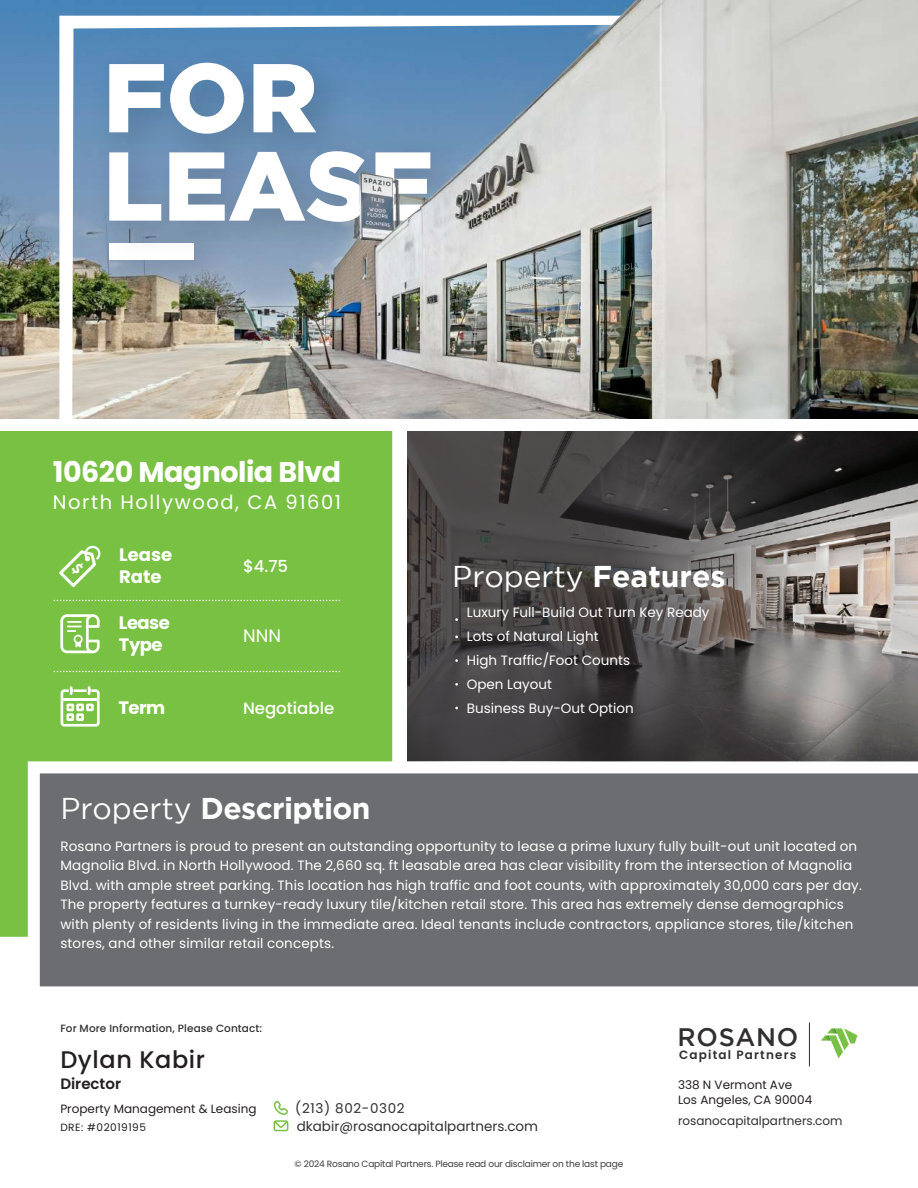
<style>
.page{position:relative;width:918px;height:1188px;background:#fff}
.page>*{position:absolute;margin:0;border:0;box-sizing:border-box;transform-origin:0 0}
.t1{font:900 97.5px/88.3px "Gotham";color:#fff}
.t2{font:700 30px "Gotham";letter-spacing:-.02em;color:#fff}
.t3{font:30px "Gotham";color:#fff}
.t4{font:700 28.5px "Poppins";letter-spacing:-.015em;color:#fff}
.t5{font:500 25.2px "Gotham";letter-spacing:.03em;color:#312f30}
.t6{font:500 24px "Poppins";letter-spacing:.025em;color:#231f20}
.t7{font:19.5px "Poppins";letter-spacing:.08em;color:#fff}
.t8{font:700 18px/21.6px "Poppins";letter-spacing:-.03em;color:#fff}
.t9{font:700 18px/21.6px "Poppins";color:#fff}
.t10{font:18px "Poppins";color:#fff}
.t11{font:500 16.5px "Poppins";color:#fff}
.t12{font:600 15px "Poppins";color:#231f20}
.t13{font:13.5px/19.5px "Poppins";letter-spacing:.01em;color:#fff}
.t14{font:13.5px/18px "Poppins";color:#312f30}
.t15{font:12px/15px "Poppins";color:#231f20}
.t16{font:12px "Poppins";color:#312f30}
.t17{font:600 12px "Poppins";letter-spacing:.1em;color:#312f30}
.t18{font:500 10.5px "Poppins";letter-spacing:.01em;color:#312f30}
.t19{font:10.5px "Poppins";letter-spacing:.05em;color:#231f20}
.t20{font:9px "Poppins";letter-spacing:-.02em;color:#3e3e3f}
.s1{font-weight:700}
.s2{font-weight:400}
</style>
<div class="page">
<img style="left:0;top:0;width:918px;height:418px">
<div style="left:0;top:431px;width:392px;height:506px;background:#79c142"></div>
<img style="left:59px;top:16px;width:562px;height:403px">
<img style="left:828px;top:431px;width:90px;height:330px">
<svg style="left:407px;top:431px;width:421px;height:330px;background:#4e4b4b"></svg>
<svg style="left:28px;top:761px;width:890px;height:226px;background:#77787a"></svg>
<svg style="left:273px;top:1101px;width:16px;height:30px"></svg>
<hr style="left:809px;top:1022px;width:1px;height:44px;background:#312f30">
<svg style="left:821px;top:1028px;width:36px;height:30px"></svg>
<svg style="left:54px;top:600px;width:286px;height:1px"></svg>
<svg style="left:60px;top:614px;width:40px;height:39px"></svg>
<svg style="left:54px;top:671px;width:286px;height:1px"></svg>
<svg style="left:61px;top:686px;width:39px;height:41px"></svg>
<svg style="left:59px;top:545px;width:42px;height:42px"></svg>
<h1 class="t1" style="left:103px;top:51px;width:333px">FOR<br>LEASE</h1>
<h3 class="t4" style="left:53px;top:456px;width:290px">10620 Magnolia Blvd</h3>
<h3 class="t7" style="left:53px;top:491px;width:290px">North Hollywood, CA 91601</h3>
<h3 class="t9" style="left:119px;top:544px;width:55px">Lease<br>Rate</h3>
<p class="t11" style="left:243px;top:557px;width:47px">$4.75</p>
<h3 class="t8" style="left:119px;top:612px;width:52px">Lease<br>Type</h3>
<h3 class="t10" style="left:243px;top:625px;width:39px">NNN</h3>
<h3 class="t8" style="left:118px;top:697px;width:48px">Term</h3>
<p class="t11" style="left:243px;top:698px;width:93px">Negotiable</p>
<h2 class="t3" style="left:452px;top:560px;width:275px">Property <span class="s1">Features</span></h2>
<p class="t13" style="left:467px;top:600px;width:244px;line-height:24px">Luxury Full-Build Out Turn Key Ready<br>Lots of Natural Light<br>High Traffic/Foot Counts<br>Open Layout<br>Business Buy-Out Option</p>
<h2 class="t2" style="left:60px;top:791px;width:312px"><span class="s2">Property</span> Description</h2>
<p class="t13" style="left:60px;top:836px;width:803px">Rosano Partners is proud to present an outstanding opportunity to lease a prime luxury fully built-out unit located on Magnolia Blvd. in North Hollywood. The 2,660 sq. ft leasable area has clear visibility from the intersection of Magnolia Blvd. with ample street parking. This location has high traffic and foot counts, with approximately 30,000 cars per day.<br>The property features a turnkey-ready luxury tile/kitchen retail store. This area has extremely dense demographics with plenty of residents living in the immediate area. Ideal tenants include contractors, appliance stores, tile/kitchen stores, and other similar retail concepts.</p>
<p class="t18" style="left:60px;top:1022px;width:203px">For More Information, Please Contact:</p>
<h3 class="t6" style="left:60px;top:1046px;width:146px">Dylan Kabir</h3>
<p class="t12" style="left:60px;top:1075px;width:62px">Director</p>
<p class="t15" style="left:60px;top:1101px;width:198px">Property Management &amp; Leasing</p>
<p class="t19" style="left:60px;top:1121px;width:87px">DRE: #02019195</p>
<p class="t14" style="left:295px;top:1099px;width:244px">(213) 802-0302 dkabir@rosanocapitalpartners.com</p>
<p class="t20" style="left:295px;top:1159px;width:330px">© 2024 Rosano Capital Partners. Please read our disclaimer on the last page</p>
<h3 class="t5" style="left:677px;top:1022px;width:122px">ROSANO</h3>
<p class="t17" style="left:679px;top:1048px;width:119px">Capital Partners</p>
<p class="t15" style="left:678px;top:1077px;width:136px">338 N Vermont Ave<br>Los Angeles, CA 90004</p>
<p class="t16" style="left:678px;top:1113px;width:166px">rosanocapitalpartners.com</p>
</div>
